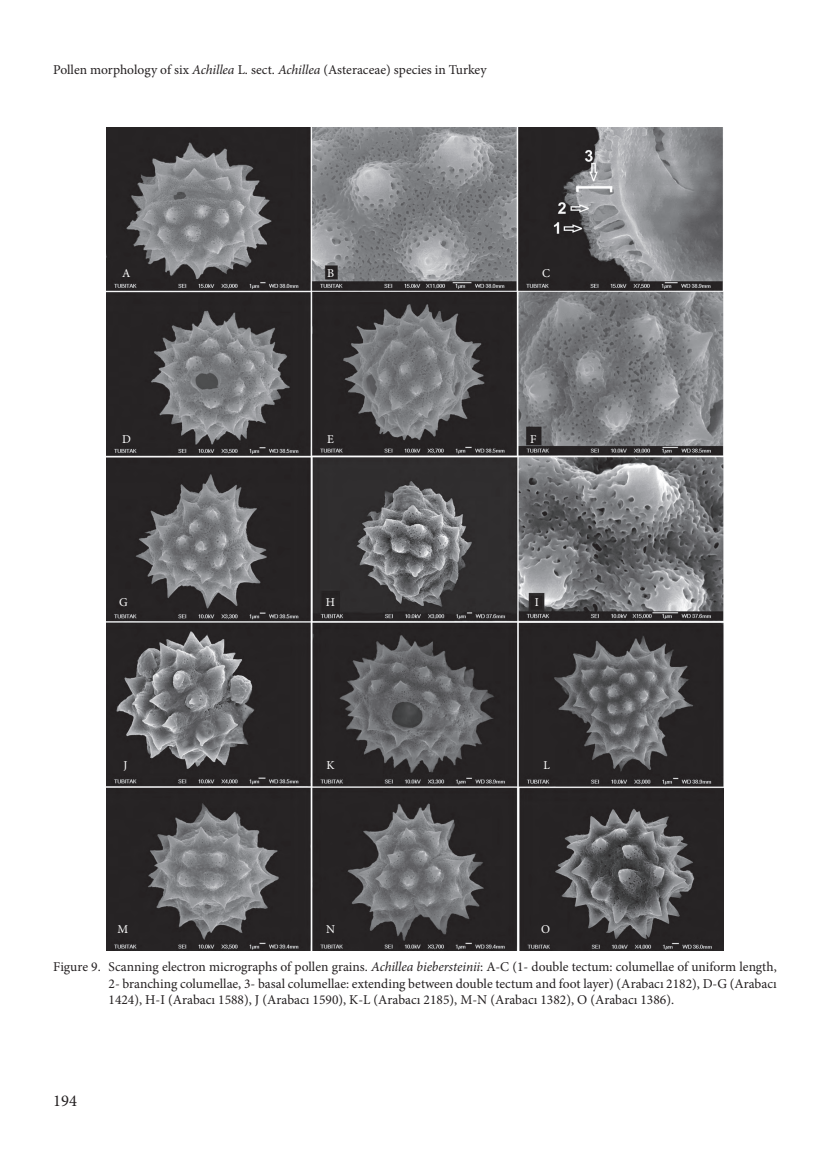
<style>
.page{position:relative;width:830px;height:1170px;background:#fff}
.page>*{position:absolute;margin:0;border:0;box-sizing:border-box;transform-origin:0 0}
.t1{font:16.5px "Minion Pro";color:#231f20}
.t2{font:13.5px/16.5px "Minion Pro";color:#231f20;text-align:justify}
.t3{font:12px "Minion Pro";color:#fff}
.s1{font-style:italic}
</style>
<div class="page">
<img style="left:106px;top:128px;width:617px;height:822px">
<p class="t2" style="left:53px;top:62px;width:435px">Pollen morphology of six <span class="s1">Achillea</span> L. sect. <span class="s1">Achillea</span> (Asteraceae) species in Turkey</p>
<p class="t3" style="left:122px;top:269px;width:10px">A</p>
<p class="t3" style="left:327px;top:269px;width:9px">B</p>
<p class="t3" style="left:542px;top:269px;width:9px">C</p>
<p class="t3" style="left:122px;top:434px;width:10px">D</p>
<p class="t3" style="left:327px;top:434px;width:8px">E</p>
<p class="t3" style="left:530px;top:434px;width:8px">F</p>
<p class="t3" style="left:119px;top:597px;width:10px">G</p>
<p class="t3" style="left:326px;top:597px;width:11px">H</p>
<p class="t3" style="left:534px;top:597px;width:6px">I</p>
<p class="t3" style="left:123px;top:760px;width:5px">J</p>
<p class="t3" style="left:326px;top:760px;width:10px">K</p>
<p class="t3" style="left:543px;top:760px;width:8px">L</p>
<p class="t3" style="left:118px;top:924px;width:12px">M</p>
<p class="t3" style="left:326px;top:924px;width:10px">N</p>
<p class="t3" style="left:541px;top:924px;width:10px">O</p>
<p class="t2" style="left:108px;top:959px;width:669px;text-indent:-55px">Figure 9. Scanning electron micrographs of pollen grains. <span class="s1">Achillea biebersteinii</span>: A-C (1- double tectum: columellae of uniform length, 2- branching columellae, 3- basal columellae: extending between double tectum and foot layer) (Arabacı 2182), D-G (Arabacı 1424), H-I (Arabacı 1588), J (Arabacı 1590), K-L (Arabacı 2185), M-N (Arabacı 1382), O (Arabacı 1386).</p>
<p class="t1" style="left:53px;top:1094px;width:25px">194</p>
</div>
